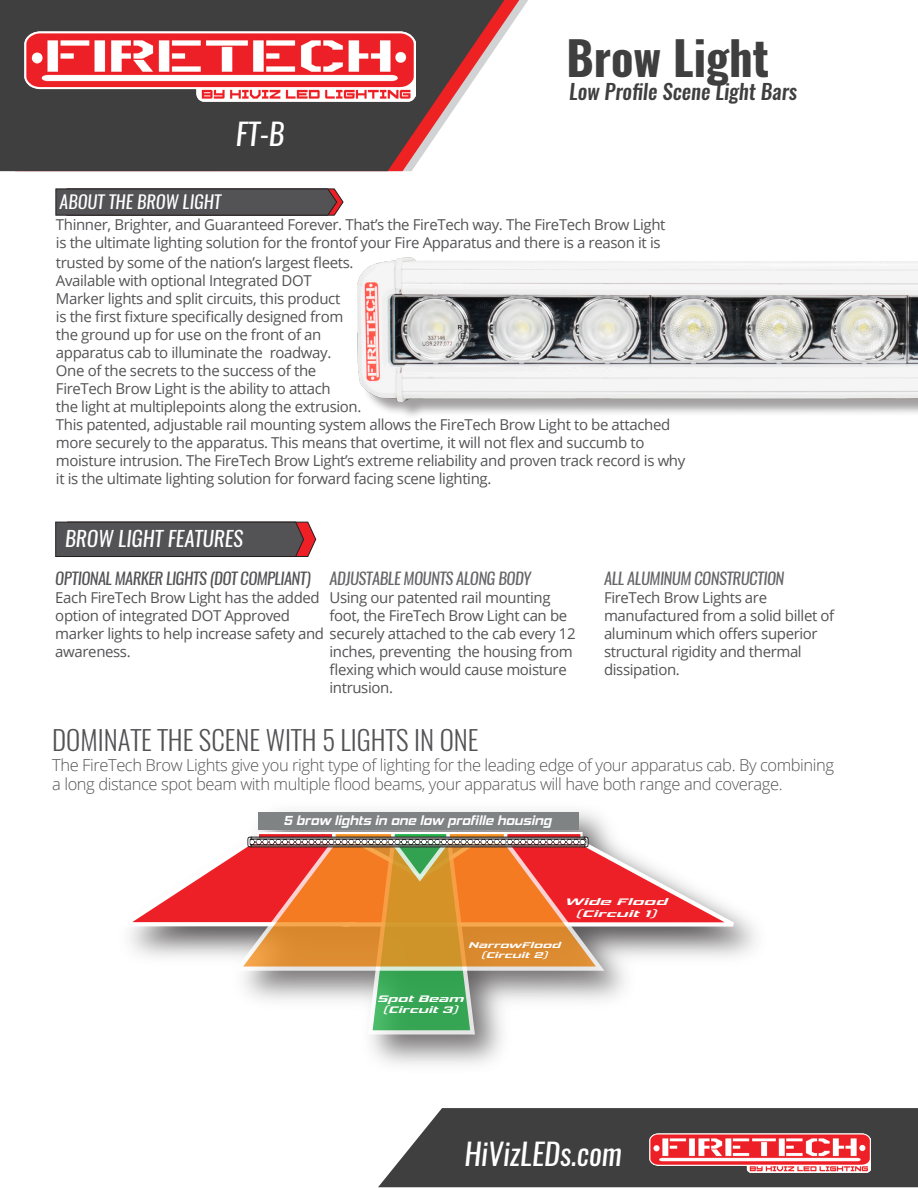
<style>
.page{position:relative;width:918px;height:1188px;background:#fff}
.page>*{position:absolute;margin:0;border:0;box-sizing:border-box;transform-origin:0 0}
.t1{font:700 46.5px "Oswald";color:#3f3f3f}
.t2{font:italic 30px "Oswald";color:#fff}
.Chart_Text{font:300 27px "Oswald";color:#535355}
.t3{font:italic 500 21px "Oswald";color:#3f3f3f}
.Chart_Text-2{font:italic 21px "Oswald";color:#fff}
.Chart_Text-3{font:italic 18px "Oswald";color:#fff}
.Chart_Text-4{font:300 16.5px/19.8px "Open Sans";letter-spacing:-.025em;color:#535355}
.Chart_Text-5{font:italic 16.5px "Oswald";letter-spacing:-.025em;color:#666669}
.Intro_SubHeader{font:italic 16.5px "Oswald";letter-spacing:-.025em;color:#535355}
.Chart_Text-6{font:15px/18px "Open Sans";letter-spacing:-.025em;color:#535355}
.t4{font:italic 700 13.35px "Hemi Head Rg";color:#fff}
.t5{font:italic 700 9.75px/11.6px "Hemi Head Rg";color:#fff;text-align:center;scale:1.92 1}
.t6{font:italic 700 9.75px/11.6px "Hemi Head Rg";color:#fff;text-align:center;scale:1.66 1}
.t7{font:italic 700 8.55px/10.4px "Hemi Head Rg";color:#fff;text-align:center;scale:1.66 1}
</style>
<div class="page">
<svg style="left:504px;top:0;width:15px;height:35px"></svg>
<svg style="left:0;top:0;width:504px;height:171px;background:#5d5555"></svg>
<img style="left:24px;top:32px;width:391px;height:69px">
<svg style="left:378px;top:1108px;width:540px;height:79px;background:#4d4d4d"></svg>
<img style="left:650px;top:1133px;width:220px;height:40px">
<div style="left:393px;top:832px;width:55px;height:10px;border:2px solid #fff"></div>
<div style="left:448px;top:832px;width:58px;height:9px;border:2px solid #fff"></div>
<div style="left:333px;top:832px;width:60px;height:9px;border:2px solid #fff"></div>
<div style="left:505px;top:832px;width:78px;height:9px;border:2px solid #fff"></div>
<div style="left:257px;top:832px;width:77px;height:9px;border:2px solid #fff"></div>
<svg style="left:125px;top:835px;width:625px;height:95px"></svg>
<svg style="left:235px;top:838px;width:369px;height:133px;background:#d96c6e"></svg>
<svg style="left:247px;top:836px;width:342px;height:199px;background:#ce9666"></svg>
<div style="left:258px;top:812px;width:321px;height:18px;background:#808384"></div>
<div style="left:360px;top:261px;width:558px;height:158px;background:#231f20;opacity:.42"></div>
<img style="left:358px;top:258px;width:560px;height:143px">
<svg style="left:55px;top:521px;width:262px;height:36px;background:#5a5153"></svg>
<svg style="left:55px;top:188px;width:289px;height:28px;background:#555153"></svg>
<p class="t2" style="left:236px;top:114px;width:50px">FT-B</p>
<p class="t1" style="left:566px;top:25px;width:204px">Brow Light</p>
<p class="t3" style="left:569px;top:77px;width:230px">Low Profile Scene Light Bars</p>
<p class="Chart_Text-3" style="left:60px;top:190px;width:163px">ABOUT THE BROW LIGHT</p>
<p class="Chart_Text-6" style="left:56px;top:215px;width:611px">Thinner, Brighter, and Guaranteed Forever. That’s the FireTech way. The FireTech Brow Light is the ultimate lighting solution for the frontof your Fire Apparatus and there is a reason it is</p>
<p class="Chart_Text-6" style="left:56px;top:253px;width:299px">trusted by some of the nation’s largest fleets.</p>
<p class="Chart_Text-6" style="left:56px;top:271px;width:257px">Available with optional Integrated DOT</p>
<p class="Chart_Text-6" style="left:56px;top:289px;width:286px">Marker lights and split circuits, this product</p>
<p class="Chart_Text-6" style="left:56px;top:307px;width:289px">is the first fixture specifically designed from</p>
<p class="Chart_Text-6" style="left:56px;top:325px;width:267px">the ground up for use on the front of an</p>
<p class="Chart_Text-6" style="left:56px;top:343px;width:277px">apparatus cab to illuminate the roadway.</p>
<p class="Chart_Text-6" style="left:56px;top:361px;width:262px">One of the secrets to the success of the</p>
<p class="Chart_Text-6" style="left:56px;top:379px;width:276px">FireTech Brow Light is the ability to attach</p>
<p class="Chart_Text-6" style="left:56px;top:397px;width:307px">the light at multiplepoints along the extrusion.</p>
<p class="Chart_Text-6" style="left:56px;top:415px;width:631px">This patented, adjustable rail mounting system allows the FireTech Brow Light to be attached more securely to the apparatus. This means that overtime, it will not flex and succumb to moisture intrusion. The FireTech Brow Light’s extreme reliability and proven track record is why it is the ultimate lighting solution for forward facing scene lighting.</p>
<p class="Chart_Text-2" style="left:65px;top:524px;width:180px">BROW LIGHT FEATURES</p>
<p class="Intro_SubHeader" style="left:55px;top:567px;width:257px">OPTIONAL MARKER LIGHTS (DOT COMPLIANT)</p>
<p class="Chart_Text-6" style="left:55px;top:588px;width:266px">Each FireTech Brow Light has the added option of integrated DOT Approved</p>
<p class="Chart_Text-6" style="left:55px;top:642px;width:77px">awareness.</p>
<p class="Chart_Text-5" style="left:330px;top:567px;width:203px">ADJUSTABLE MOUNTS ALONG BODY</p>
<p class="Chart_Text-6" style="left:330px;top:588px;width:223px">Using our patented rail mounting</p>
<p class="Chart_Text-6" style="left:330px;top:606px;width:239px">foot, the FireTech Brow Light can be</p>
<p class="Chart_Text-6" style="left:55px;top:624px;width:522px">marker lights to help increase safety and securely attached to the cab every 12</p>
<p class="Chart_Text-6" style="left:330px;top:642px;width:245px">inches, preventing the housing from</p>
<p class="Chart_Text-6" style="left:330px;top:660px;width:239px">flexing which would cause moisture</p>
<p class="Chart_Text-6" style="left:330px;top:678px;width:65px">intrusion.</p>
<p class="Chart_Text-5" style="left:604px;top:567px;width:182px">ALL ALUMINUM CONSTRUCTION</p>
<p class="Chart_Text-6" style="left:604px;top:588px;width:232px">FireTech Brow Lights are manufactured from a solid billet of aluminum which offers superior structural rigidity and thermal dissipation.</p>
<p class="Chart_Text" style="left:52px;top:722px;width:428px">DOMINATE THE SCENE WITH 5 LIGHTS IN ONE</p>
<p class="Chart_Text-4" style="left:52px;top:754px;width:784px">The FireTech Brow Lights give you right type of lighting for the leading edge of your apparatus cab. By combining a long distance spot beam with multiple flood beams, your apparatus will have both range and coverage.</p>
<p class="t4" style="left:284px;top:813px;width:269px">5 brow lights in one low profille housing</p>
<p class="t5" style="left:565px;top:896px;width:55px">Wide Flood (Circuit 1)</p>
<p class="t7" style="left:468px;top:940px;width:57px">NarrowFlood (Circuit 2)</p>
<p class="t6" style="left:377px;top:993px;width:54px">Spot Beam (Circuit 3)</p>
<p class="t2" style="left:464px;top:1133px;width:159px">HiVizLEDs.com</p>
</div>
